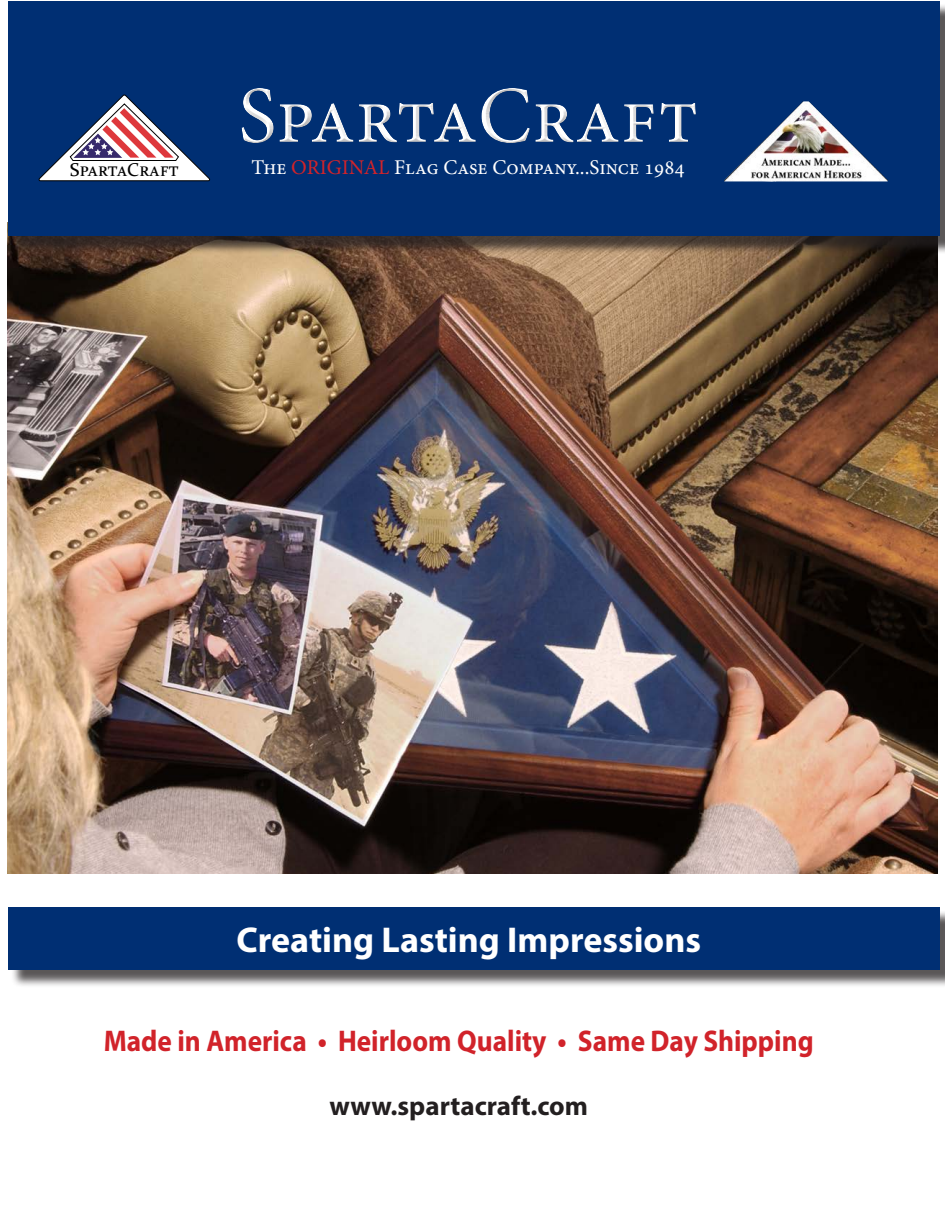
<style>
.page{position:relative;width:945px;height:1215px;background:#fff}
.page>*{position:absolute;margin:0;border:0;box-sizing:border-box;transform-origin:0 0}
.t1{font:81px "Minion Pro";color:#fff}
.t2{font:700 36px "Myriad Pro";color:#fff}
.t3{font:700 30px "Myriad Pro";color:#d1232a;scale:.91 1}
.t4{font:700 27px "Myriad Pro";color:#231f20}
.t5{font:21px "Minion Pro";color:#fff}
.t6{font:18.45px "Constantia";color:#000}
.s1{color:#d1232a}
</style>
<div class="page">
<img style="left:8px;top:235px;width:930px;height:639px">
<div style="left:10px;top:909px;width:935px;height:79px;background:#231f20;opacity:.75"></div>
<div style="left:8px;top:907px;width:932px;height:62px;background:#002f73"></div>
<div style="left:11px;top:3px;width:934px;height:251px;background:#231f20;opacity:.75"></div>
<div style="left:8px;top:1px;width:932px;height:234px;background:#002f73"></div>
<div style="left:233px;top:86px;width:471px;height:66px;background:#231f20;opacity:.75"></div>
<svg style="left:39px;top:94px;width:171px;height:87px"></svg>
<img style="left:724px;top:101px;width:164px;height:81px">
<p class="t6" style="left:70px;top:157px;width:110px">SPARTACRAFT</p>
<h1 class="t1" style="left:238px;top:62px;width:462px">SpartaCraft</h1>
<p class="t5" style="left:252px;top:153px;width:435px">The <span class="s1">ORIGINAL</span> Flag Case Company...Since 1984</p>
<p class="t2" style="left:237px;top:916px;width:466px">Creating Lasting Impressions</p>
<p class="t3" style="left:104px;top:1021px;width:782px">Made in America • Heirloom Quality • Same Day Shipping</p>
<p class="t4" style="left:329px;top:1089px;width:260px">www.spartacraft.com</p>
</div>
